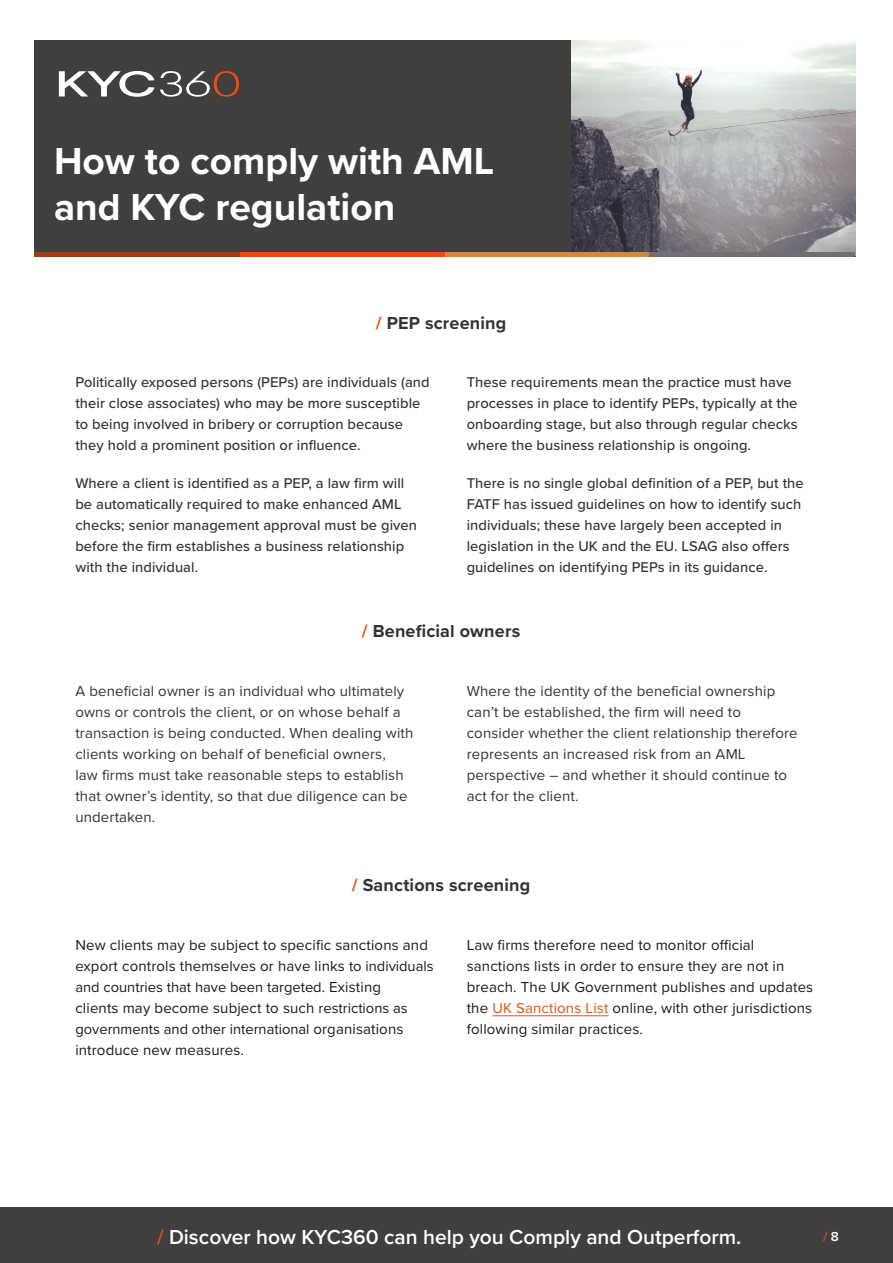
<style>
.page{position:relative;width:893px;height:1263px;background:#fff}
.page>*{position:absolute;margin:0;border:0;box-sizing:border-box;transform-origin:0 0}
.t1{font:700 39px/46.8px "Proxima Nova";color:#fff}
.t2{font:600 21px "Proxima Nova";color:#fff}
.t3{font:700 18px "Proxima Nova";letter-spacing:.01em;color:#333332}
.t4{font:15px/21px "Proxima Nova";letter-spacing:.01em;color:#333332}
.t5{font:15px/21px "Proxima Nova";letter-spacing:.01em;color:#1b1b1b}
.t6{font:500 14.7px/21px "Proxima Nova";letter-spacing:.005em;color:#333332}
.t7{font:14.7px "Proxima Nova";color:#1b1b1b}
.t8{font:600 13.5px "Proxima Nova";color:#e74e0f}
.s1{color:#e74e0f}
.s2{font-size:14.7px}
.s3{font-size:15px}
.s4{color:#413e3e}
</style>
<div class="page">
<div style="left:34px;top:40px;width:821px;height:217px;background:#413e3e"></div>
<img style="left:571px;top:40px;width:284px;height:212px">
<svg style="left:59px;top:71px;width:180px;height:26px"></svg>
<div style="left:444px;top:252px;width:207px;height:5px;background:#d9863d"></div>
<div style="left:239px;top:252px;width:205px;height:5px;background:#e74e0f"></div>
<div style="left:34px;top:252px;width:205px;height:5px;background:#a13b16"></div>
<div style="left:650px;top:252px;width:205px;height:5px;background:#726f70"></div>
<hr style="left:492px;top:1015px;width:117px;height:1px;background:#e74e0f">
<div style="left:0;top:1208px;width:893px;height:55px;background:#413e3e"></div>
<h1 class="t1" style="left:54px;top:136px;width:442px">How to comply with AML and KYC regulation</h1>
<p class="t3" style="left:376px;top:309px;width:132px"><span class="s1">/</span> PEP screening</p>
<p class="t6" style="left:75px;top:371px;width:356px">Politically exposed persons (PEPs) are individuals (and their close associates) who may be more susceptible to being involved in bribery or corruption because they hold a prominent position or influence.</p>
<p class="t6" style="left:75px;top:472px;width:343px">Where a client is identified as a PEP, a law firm will be automatically required to make enhanced AML checks; senior management approval must be given before the firm establishes a business relationship with the individual.</p>
<p class="t6" style="left:467px;top:371px;width:332px">These requirements mean the practice must have processes in place to identify PEPs, typically at the onboarding stage, but also through regular checks where the business relationship is ongoing.</p>
<p class="t6" style="left:467px;top:472px;width:339px">There is no single global definition of a PEP, but the FATF has issued guidelines on how to identify such individuals; these have largely been accepted in legislation in the UK and the EU. LSAG also offers guidelines on identifying PEPs in its guidance.</p>
<p class="t3" style="left:362px;top:618px;width:160px"><span class="s1">/</span> Beneficial owners</p>
<p class="t4" style="left:75px;top:679px;width:339px">A beneficial owner is an individual who ultimately owns or controls the client, or on whose behalf a transaction is being conducted. When dealing with clients working on behalf of beneficial owners,<br>law firms must take reasonable steps to establish that owner’s identity, so that due diligence can be undertaken.</p>
<p class="t4" style="left:467px;top:679px;width:332px">Where the identity of the beneficial ownership can’t be established, the firm will need to consider whether the client relationship therefore represents an increased risk from an AML perspective – and whether it should continue to act for the client.</p>
<p class="t3" style="left:352px;top:871px;width:180px"><span class="s1">/</span> Sanctions screening</p>
<p class="t5" style="left:75px;top:934px;width:360px">New clients may be subject to specific sanctions and export controls themselves or have links <span class="s2">to individuals</span></p>
<p class="t7" style="left:75px;top:976px;width:307px">and countries that have been targeted. <span class="s3">Existing</span></p>
<p class="t5" style="left:75px;top:997px;width:334px">clients may become subject to such <span class="s2">restrictions as</span></p>
<p class="t7" style="left:75px;top:1018px;width:329px">governments and other international <span class="s3">organisations</span></p>
<p class="t5" style="left:75px;top:1039px;width:170px">introduce new measures.</p>
<p class="t5" style="left:467px;top:934px;width:348px">Law firms therefore need to monitor official sanctions lists in order to ensure they are not in breach. The UK Government publishes and updates the <span class="s1">UK Sanctions List</span> online, with other jurisdictions following similar practices.</p>
<h2 class="t2" style="left:157px;top:1221px;width:586px"><span class="s1">/</span> Discover how KYC360 can help you Comply and Outperform.</h2>
<p class="t8" style="left:823px;top:1226px;width:17px">/ <span class="s4">8</span></p>
</div>
